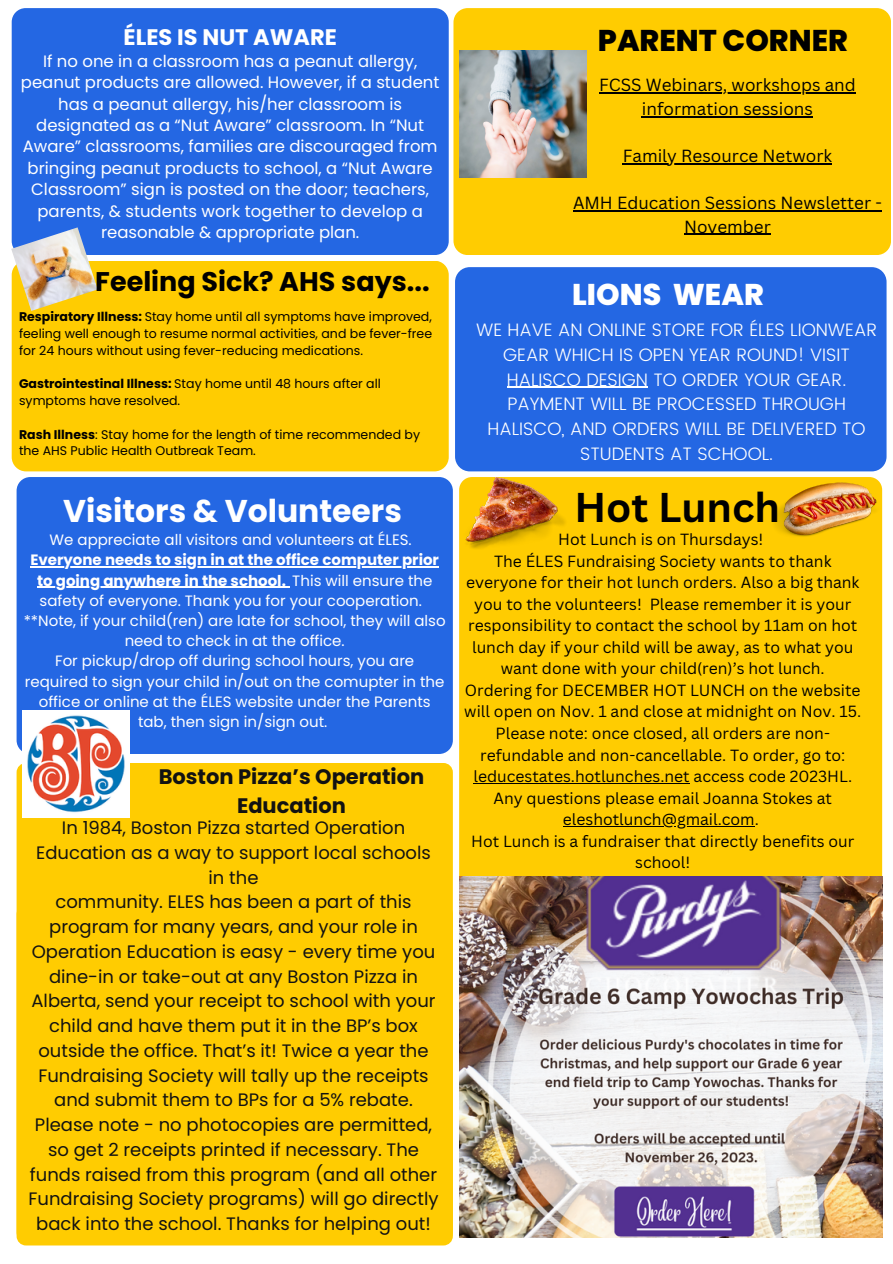
<style>
.page{position:relative;width:893px;height:1264px;background:#fff}
.page>*{position:absolute;margin:0;border:0;box-sizing:border-box;transform-origin:0 0}
.t1{font:700 40.5px "Canva Sans";color:#000}
.t2{font:800 36px "Poppins";color:#000}
.t3{font:700 31.5px "Poppins";color:#fff}
.t4{font:800 30px "Poppins";color:#000}
.t5{font:800 30px "Poppins";color:#fff}
.t6{font:700 27px "Poppins";color:#000}
.t7{font:700 22.5px "Poppins";color:#fff}
.t8{font:700 21px/29.2px "Poppins";color:#121212;text-align:center}
.t9{font:18px/24.8px "Poppins";color:#121212;text-align:center}
.t10{font:300 18px/24.8px "Poppins";color:#fff;text-align:center}
.t11{font:17.1px/23.5px "Canva Sans";color:#000;text-align:center}
.t12{font:16.5px/21.3px "Poppins";color:#fff;text-align:center}
.t13{font:15.75px/21.6px "Canva Sans";color:#000;text-align:center}
.t14{font:15px/20.2px "Poppins";color:#fff;text-align:center}
.t15{font:12.6px/16.6px "Poppins";color:#000}
.s1{font-weight:700}
</style>
<div class="page">
<div style="left:453px;top:8px;width:438px;height:247px;background:#ffcc01;border-radius:14px"></div>
<div style="left:17px;top:477px;width:436px;height:277px;background:#2467e3;border-radius:14px"></div>
<div style="left:12px;top:261px;width:436px;height:210px;background:#ffcc01;border-radius:14px"></div>
<div style="left:12px;top:8px;width:436px;height:247px;background:#2467e3;border-radius:14px"></div>
<div style="left:455px;top:267px;width:431px;height:204px;background:#2467e3;border-radius:15px"></div>
<hr style="left:507px;top:387px;width:141px;height:1px;background:#fff">
<div style="left:459px;top:477px;width:423px;height:439px;background:#ffcc01;border-radius:13px"></div>
<div style="left:17px;top:763px;width:436px;height:482px;background:#ffcc01;border-radius:9px"></div>
<img style="left:11px;top:227px;width:87px;height:84px">
<img style="left:459px;top:51px;width:127px;height:127px">
<img style="left:459px;top:477px;width:106px;height:73px">
<img style="left:774px;top:482px;width:107px;height:55px">
<img style="left:23px;top:710px;width:107px;height:107px">
<img style="left:459px;top:876px;width:422px;height:360px">
<hr style="left:599px;top:92px;width:256px;height:2px;background:#000">
<hr style="left:641px;top:116px;width:172px;height:1px;background:#000">
<hr style="left:622px;top:163px;width:210px;height:1px;background:#000">
<hr style="left:573px;top:210px;width:308px;height:1px;background:#000">
<hr style="left:684px;top:234px;width:86px;height:1px;background:#000">
<hr style="left:30px;top:566px;width:409px;height:1px;background:#fff">
<hr style="left:37px;top:586px;width:249px;height:1px;background:#fff">
<hr style="left:473px;top:783px;width:216px;height:1px;background:#000">
<hr style="left:562px;top:826px;width:192px;height:1px;background:#000">
<p class="t7" style="left:124px;top:21px;width:215px">ÉLES IS NUT AWARE</p>
<p class="t12" style="left:21px;top:51px;width:420px">If no one in a classroom has a peanut allergy, peanut products are allowed. However, if a student has a peanut allergy, his/her classroom is designated as a “Nut Aware” classroom. In “Nut Aware” classrooms, families are discouraged from bringing peanut products to school, a “Nut Aware Classroom” sign is posted on the door; teachers, parents, &amp; students work together to develop a reasonable &amp; appropriate plan.</p>
<p class="t6" style="left:95px;top:263px;width:336px">Feeling Sick? AHS says...</p>
<p class="t15" style="left:19px;top:309px;width:414px;text-align:justify"><span class="s1">Respiratory Illness:</span> Stay home until all symptoms have improved, feeling well enough to resume normal activities, and be fever-free for 24 hours without using fever-reducing medications.</p>
<p class="t15" style="left:19px;top:375px;width:363px"><span class="s1">Gastrointestinal Illness:</span> Stay home until 48 hours after all symptoms have resolved.</p>
<p class="t15" style="left:19px;top:426px;width:402px"><span class="s1">Rash Illness</span>: Stay home for the length of time recommended by the AHS Public Health Outbreak Team.</p>
<p class="t3" style="left:63px;top:488px;width:340px">Visitors &amp; Volunteers</p>
<p class="t14" style="left:30px;top:529px;width:410px">We appreciate all visitors and volunteers at ÉLES.<br><span class="s1">Everyone needs to sign in at the office computer prior to going anywhere in the school.</span> This will ensure the safety of everyone. Thank you for your cooperation.</p>
<p class="t14" style="left:24px;top:610px;width:423px">**Note, if your child(ren) are late for school, they will also need to check in at the office.</p>
<p class="t14" style="left:25px;top:651px;width:421px">For pickup/drop off during school hours, you are required to sign your child in/out on the comupter in the office or online at the ÉLES website under the Parents tab, then sign in/sign out.</p>
<p class="t8" style="left:159px;top:761px;width:267px">Boston Pizza’s Operation<br>Education</p>
<p class="t9" style="left:36px;top:815px;width:396px">In 1984, Boston Pizza started Operation<br>Education as a way to support local schools in the</p>
<p class="t9" style="left:28px;top:889px;width:411px">community. ELES has been a part of this program for many years, and your role in Operation Education is easy - every time you dine-in or take-out at any Boston Pizza in Alberta, send your receipt to school with your child and have them put it in the BP’s box outside the office. That’s it! Twice a year the Fundraising Society will tally up the receipts and submit them to BPs for a 5% rebate.<br>Please note - no photocopies are permitted, so get 2 receipts printed if necessary. The funds raised from this program (and all other Fundraising Society programs) will go directly back into the school. Thanks for helping out!</p>
<p class="t2" style="left:182px;top:969px;width:85px">-+--</p>
<p class="t4" style="left:598px;top:20px;width:251px">PARENT CORNER</p>
<p class="t11" style="left:599px;top:73px;width:258px">FCSS Webinars, workshops and information sessions</p>
<p class="t11" style="left:622px;top:144px;width:211px">Family Resource Network</p>
<p class="t11" style="left:573px;top:191px;width:310px">AMH Education Sessions Newsletter -<br>November</p>
<p class="t5" style="left:572px;top:273px;width:193px">LIONS WEAR</p>
<p class="t10" style="left:476px;top:317px;width:402px">WE HAVE AN ONLINE STORE FOR ÉLES LIONWEAR GEAR WHICH IS OPEN YEAR ROUND! VISIT HALISCO DESIGN TO ORDER YOUR GEAR.<br>PAYMENT WILL BE PROCESSED THROUGH HALISCO, AND ORDERS WILL BE DELIVERED TO STUDENTS AT SCHOOL.</p>
<p class="t1" style="left:574px;top:479px;width:207px">Hot Lunch</p>
<p class="t13" style="left:558px;top:528px;width:207px">Hot Lunch is on Thursdays!</p>
<p class="t13" style="left:466px;top:549px;width:395px">The ÉLES Fundraising Society wants to thank everyone for their hot lunch orders. Also a big thank you to the volunteers! Please remember it is your responsibility to contact the school by 11am on hot lunch day if your child will be away, as to what you want done with your child(ren)’s hot lunch.</p>
<p class="t13" style="left:464px;top:679px;width:398px">Ordering for DECEMBER HOT LUNCH on the website will open on Nov. 1 and close at midnight on Nov. 15.<br>Please note: once closed, all orders are non&shy;refundable and non-cancellable. To order, go to: leducestates.hotlunches.net access code 2023HL.<br>Any questions please email Joanna Stokes at eleshotlunch@gmail.com.</p>
<p class="t13" style="left:471px;top:829px;width:385px">Hot Lunch is a fundraiser that directly benefits our school!</p>
</div>
